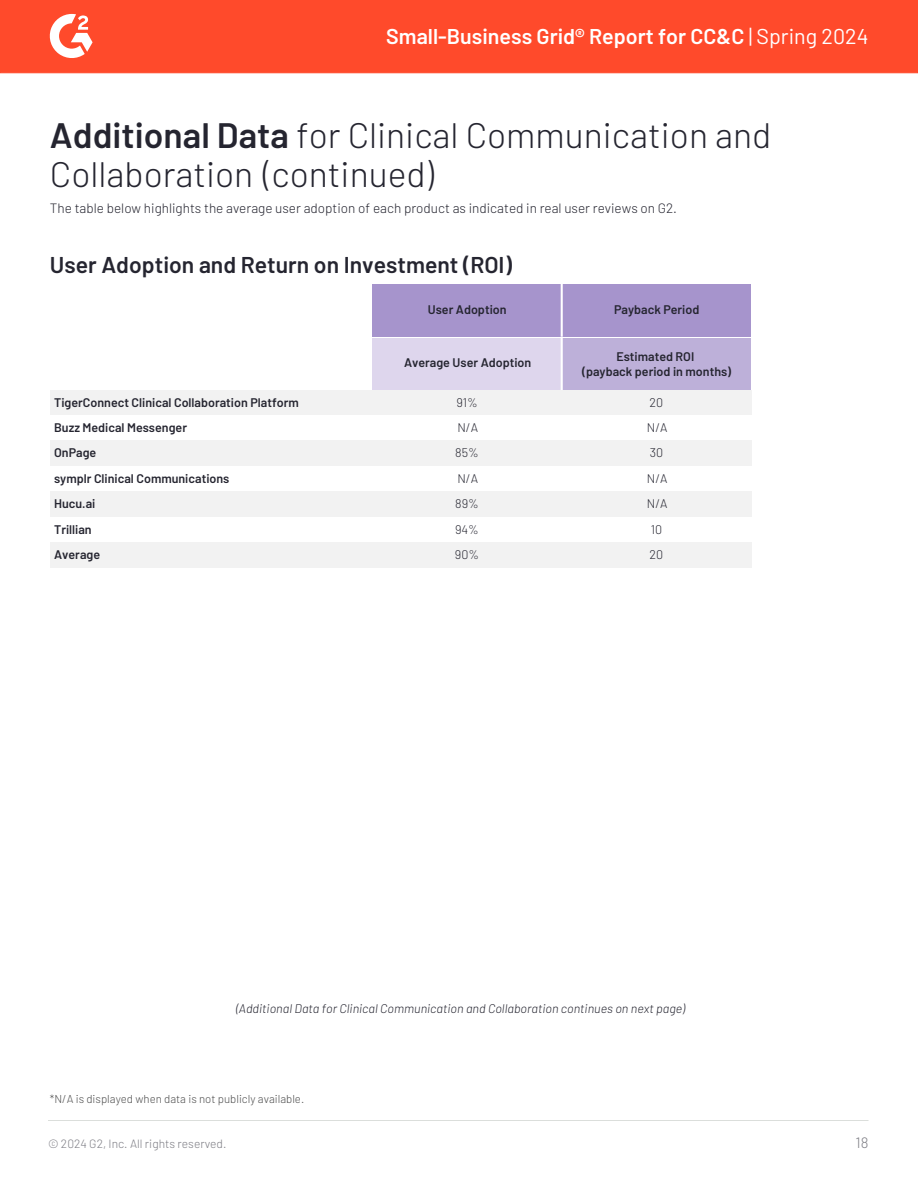
<style>
.page{position:relative;width:918px;height:1188px;background:#fff}
.page>*{position:absolute;margin:0;border:0;box-sizing:border-box;transform-origin:0 0}
.t1{font:300 35.4px/39.2px "Barlow";color:#252530}
.t2{font:600 22.95px "Barlow";color:#252530}
.t3{font:600 21.45px "Barlow";color:#fff}
.t4{font:300 15px "Barlow";color:#7c7c83}
.t5{font:300 13.5px "Barlow";color:#252530}
.t6{font:600 12.45px/15px "Barlow";color:#252530;text-align:center}
.t7{font:italic 300 12.45px "Barlow";color:#252530}
.t8{font:300 12.45px "Barlow";color:#252530}
.t9{font:300 12px "Barlow";color:#7c7c83}
.t10{font:300 11.4px "Barlow";color:#4d4d4d}
.s1{font-weight:400}
.s2{font-weight:600}
</style>
<div class="page">
<div style="left:0;top:0;width:918px;height:73px;background:#ff4a2b"></div>
<svg style="left:49px;top:14px;width:44px;height:44px"></svg>
<div style="left:372px;top:284px;width:190px;height:52px;background:#a694cc"></div>
<div style="left:562px;top:284px;width:189px;height:52px;background:#a694cc"></div>
<hr style="left:561px;top:284px;width:2px;height:53px;background:#fff">
<div style="left:372px;top:338px;width:190px;height:52px;background:#ded6ed"></div>
<div style="left:562px;top:338px;width:189px;height:52px;background:#bdb0d9"></div>
<hr style="left:561px;top:338px;width:2px;height:53px;background:#fff">
<div style="left:50px;top:390px;width:701px;height:26px;background:#f2f2f2"></div>
<div style="left:50px;top:415px;width:701px;height:25px;background:#fff"></div>
<div style="left:50px;top:440px;width:701px;height:26px;background:#f2f2f2"></div>
<div style="left:50px;top:491px;width:701px;height:26px;background:#f2f2f2"></div>
<div style="left:50px;top:543px;width:701px;height:25px;background:#f2f2f2"></div>
<hr style="left:48px;top:1120px;width:820px;height:1px;background:#dbdedb">
<h3 class="t3" style="left:386px;top:22px;width:484px">Small-Business Grid® Report for CC&amp;C <span class="s1">| Spring 2024</span></h3>
<h1 class="t1" style="left:50px;top:114px;width:723px"><span class="s2">Additional Data</span> for Clinical Communication and<br>Collaboration (continued)</h1>
<p class="t5" style="left:50px;top:200px;width:629px">The table below highlights the average user adoption of each product as indicated in real user reviews on G2.</p>
<h2 class="t2" style="left:50px;top:250px;width:463px">User Adoption and Return on Investment (ROI)</h2>
<p class="t6" style="left:428px;top:301px;width:80px">User Adoption</p>
<p class="t6" style="left:614px;top:301px;width:87px">Payback Period</p>
<p class="t6" style="left:404px;top:354px;width:129px">Average User Adoption</p>
<p class="t6" style="left:582px;top:348px;width:151px">Estimated ROI<br>(payback period in months)</p>
<p class="t6" style="left:54px;top:395px;width:246px">TigerConnect Clinical Collaboration Platform</p>
<p class="t8" style="left:456px;top:395px;width:23px">91%</p>
<p class="t8" style="left:650px;top:395px;width:15px">20</p>
<p class="t6" style="left:54px;top:419px;width:134px">Buzz Medical Messenger</p>
<p class="t8" style="left:457px;top:419px;width:22px">N/A</p>
<p class="t8" style="left:647px;top:419px;width:22px">N/A</p>
<p class="t6" style="left:54px;top:445px;width:44px">OnPage</p>
<p class="t8" style="left:455px;top:445px;width:25px">85%</p>
<p class="t8" style="left:650px;top:445px;width:15px">30</p>
<p class="t6" style="left:54px;top:470px;width:177px">symplr Clinical Communications</p>
<p class="t8" style="left:457px;top:470px;width:22px">N/A</p>
<p class="t8" style="left:647px;top:470px;width:22px">N/A</p>
<p class="t6" style="left:54px;top:496px;width:43px">Hucu.ai</p>
<p class="t8" style="left:455px;top:496px;width:25px">89%</p>
<p class="t8" style="left:647px;top:496px;width:22px">N/A</p>
<p class="t6" style="left:54px;top:521px;width:39px">Trillian</p>
<p class="t8" style="left:455px;top:521px;width:25px">94%</p>
<p class="t8" style="left:651px;top:521px;width:13px">10</p>
<p class="t6" style="left:54px;top:547px;width:48px">Average</p>
<p class="t8" style="left:455px;top:547px;width:26px">90%</p>
<p class="t8" style="left:650px;top:547px;width:15px">20</p>
<p class="t7" style="left:236px;top:1000px;width:451px">(Additional Data for Clinical Communication and Collaboration continues on next page)</p>
<p class="t10" style="left:50px;top:1091px;width:256px">*N/A is displayed when data is not publicly available.</p>
<p class="t9" style="left:48px;top:1136px;width:180px">© 2024 G2, Inc. All rights reserved.</p>
<p class="t4" style="left:856px;top:1132px;width:14px">18</p>
</div>
